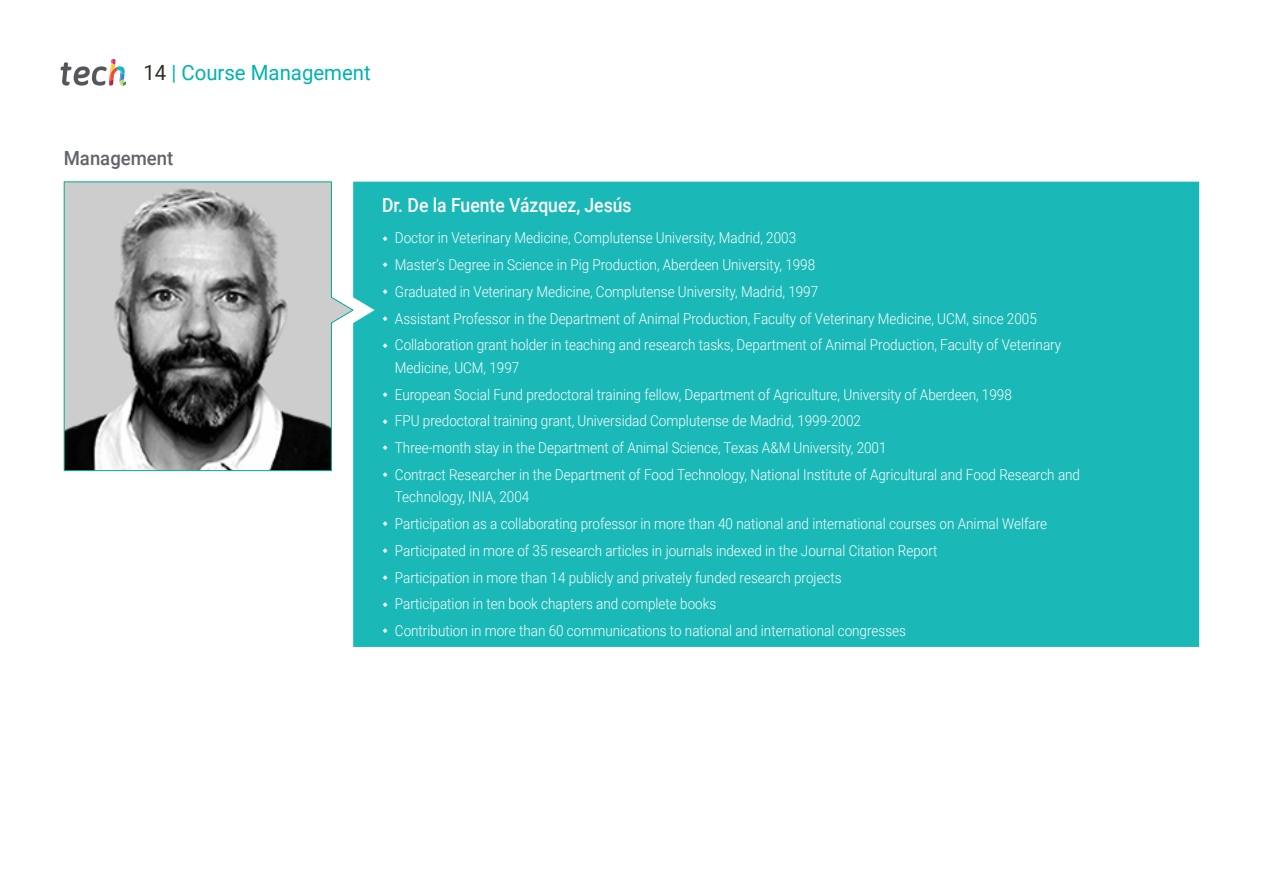
<style>
.page{position:relative;width:1263px;height:893px;background:#fff}
.page>*{position:absolute;margin:0;border:0;box-sizing:border-box;transform-origin:0 0}
.t1{font:21px "Roboto";color:#00b2af}
.t2{font:500 19.5px "Roboto";color:#fff;scale:.9 1}
.t3{font:500 19.5px "Roboto";color:#61646a;scale:.95 1}
.t4{font:300 15px/26.7px "Roboto";color:#fff;scale:.9 1}
.s1{color:#312e20}
</style>
<div class="page">
<svg style="left:61px;top:59px;width:65px;height:27px"></svg>
<div style="left:353px;top:182px;width:846px;height:465px;background:#1ab9b7"></div>
<svg style="left:64px;top:181px;width:290px;height:290px;background:#9fa1a1"></svg>
<svg style="left:383px;top:236px;width:4px;height:5px"></svg>
<svg style="left:383px;top:262px;width:4px;height:5px"></svg>
<svg style="left:383px;top:289px;width:4px;height:5px"></svg>
<svg style="left:383px;top:316px;width:4px;height:5px"></svg>
<svg style="left:383px;top:343px;width:4px;height:5px"></svg>
<svg style="left:383px;top:392px;width:4px;height:5px"></svg>
<svg style="left:383px;top:419px;width:4px;height:5px"></svg>
<svg style="left:383px;top:445px;width:4px;height:5px"></svg>
<svg style="left:383px;top:472px;width:4px;height:5px"></svg>
<svg style="left:383px;top:521px;width:4px;height:5px"></svg>
<svg style="left:383px;top:548px;width:4px;height:5px"></svg>
<svg style="left:383px;top:575px;width:4px;height:5px"></svg>
<svg style="left:383px;top:602px;width:4px;height:5px"></svg>
<svg style="left:383px;top:628px;width:4px;height:5px"></svg>
<h1 class="t1" style="left:144px;top:57px;width:229px"><span class="s1">14</span> | Course Management</h1>
<h2 class="t3" style="left:64px;top:144px;width:117px">Management</h2>
<h2 class="t2" style="left:382px;top:191px;width:279px">Dr. De la Fuente Vázquez, Jesús</h2>
<p class="t4" style="left:395px;top:224px;width:742px">Doctor in Veterinary Medicine, Complutense University, Madrid, 2003<br>Master’s Degree in Science in Pig Production, Aberdeen University, 1998<br>Graduated in Veterinary Medicine, Complutense University, Madrid, 1997<br>Assistant Professor in the Department of Animal Production, Faculty of Veterinary Medicine, UCM, since 2005<br>Collaboration grant holder in teaching and research tasks, Department of Animal Production, Faculty of Veterinary</p>
<p class="t4" style="left:395px;top:354px;width:763px">Medicine, UCM, 1997<br>European Social Fund predoctoral training fellow, Department of Agriculture, University of Aberdeen, 1998<br>FPU predoctoral training grant, Universidad Complutense de Madrid, 1999-2002<br>Three-month stay in the Department of Animal Science, Texas A&amp;M University, 2001<br>Contract Researcher in the Department of Food Technology, National Institute of Agricultural and Food Research and</p>
<p class="t4" style="left:395px;top:483px;width:726px">Technology, INIA, 2004<br>Participation as a collaborating professor in more than 40 national and international courses on Animal Welfare Participated in more of 35 research articles in journals indexed in the Journal Citation Report<br>Participation in more than 14 publicly and privately funded research projects<br>Participation in ten book chapters and complete books<br>Contribution in more than 60 communications to national and international congresses</p>
</div>
